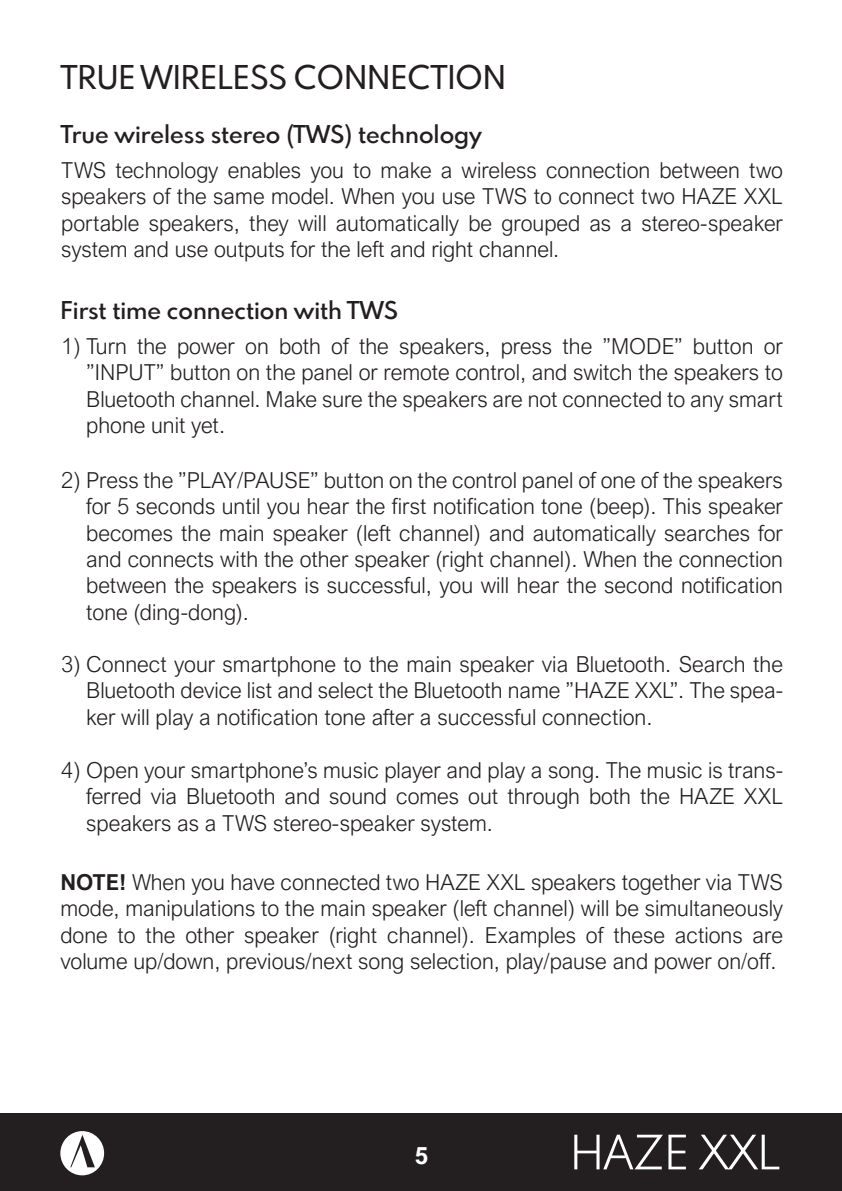
<style>
.page{position:relative;width:842px;height:1191px;background:#fff}
.page>*{position:absolute;margin:0;border:0;box-sizing:border-box;transform-origin:0 0}
.t1{font:500 32px "Spartan MB";color:#231f20}
.t2{font:600 24px "Spartan MB";color:#231f20}
.t3{font:700 24px "Arial Nova";color:#fff}
.t4{font:300 22px/26.4px "Arial Nova";color:#231f20;text-align:justify}
.s1{font-weight:700}
</style>
<div class="page">
<div style="left:0;top:1113px;width:842px;height:78px;background:#231f20"></div>
<svg style="left:60px;top:1131px;width:44px;height:44px"></svg>
<svg style="left:574px;top:1134px;width:112px;height:35px"></svg>
<svg style="left:699px;top:1134px;width:80px;height:35px"></svg>
<h1 class="t1" style="left:60px;top:55px;width:447px">TRUE WIRELESS CONNECTION</h1>
<p class="t2" style="left:60px;top:117px;width:423px">True wireless stereo (TWS) technology</p>
<p class="t4" style="left:61px;top:157px;width:723px">TWS technology enables you to make a wireless connection between two speakers of the same model. When you use TWS to connect two HAZE XXL portable speakers, they will automatically be grouped as a stereo-speaker system and use outputs for the left and right channel.</p>
<p class="t2" style="left:60px;top:293px;width:339px">First time connection with TWS</p>
<p class="t4" style="left:86px;top:333px;width:698px;text-indent:-25px">1) Turn the power on both of the speakers, press the ”MODE” button or ”INPUT” button on the panel or remote control, and switch the speakers to Bluetooth channel. Make sure the speakers are not connected to any smart phone unit yet.</p>
<p class="t4" style="left:86px;top:467px;width:698px;text-indent:-25px">2) Press the ”PLAY/PAUSE” button on the control panel of one of the speakers for 5 seconds until you hear the first notification tone (beep). This speaker becomes the main speaker (left channel) and automatically searches for and connects with the other speaker (right channel). When the connection between the speakers is successful, you will hear the second notification tone (ding-dong).</p>
<p class="t4" style="left:86px;top:651px;width:698px;text-indent:-25px">3) Connect your smartphone to the main speaker via Bluetooth. Search the Bluetooth device list and select the Bluetooth name ”HAZE XXL”. The spea&shy;ker will play a notification tone after a successful connection.</p>
<p class="t4" style="left:86px;top:757px;width:698px;text-indent:-25px">4) Open your smartphone’s music player and play a song. The music is trans&shy;ferred via Bluetooth and sound comes out through both the HAZE XXL speakers as a TWS stereo-speaker system.</p>
<p class="t4" style="left:60px;top:869px;width:724px"><span class="s1">NOTE!</span> When you have connected two HAZE XXL speakers together via TWS mode, manipulations to the main speaker (left channel) will be simultaneously done to the other speaker (right channel). Examples of these actions are volume up/down, previous/next song selection, play/pause and power on/off.</p>
<p class="t3" style="left:415px;top:1141px;width:15px">5</p>
</div>
